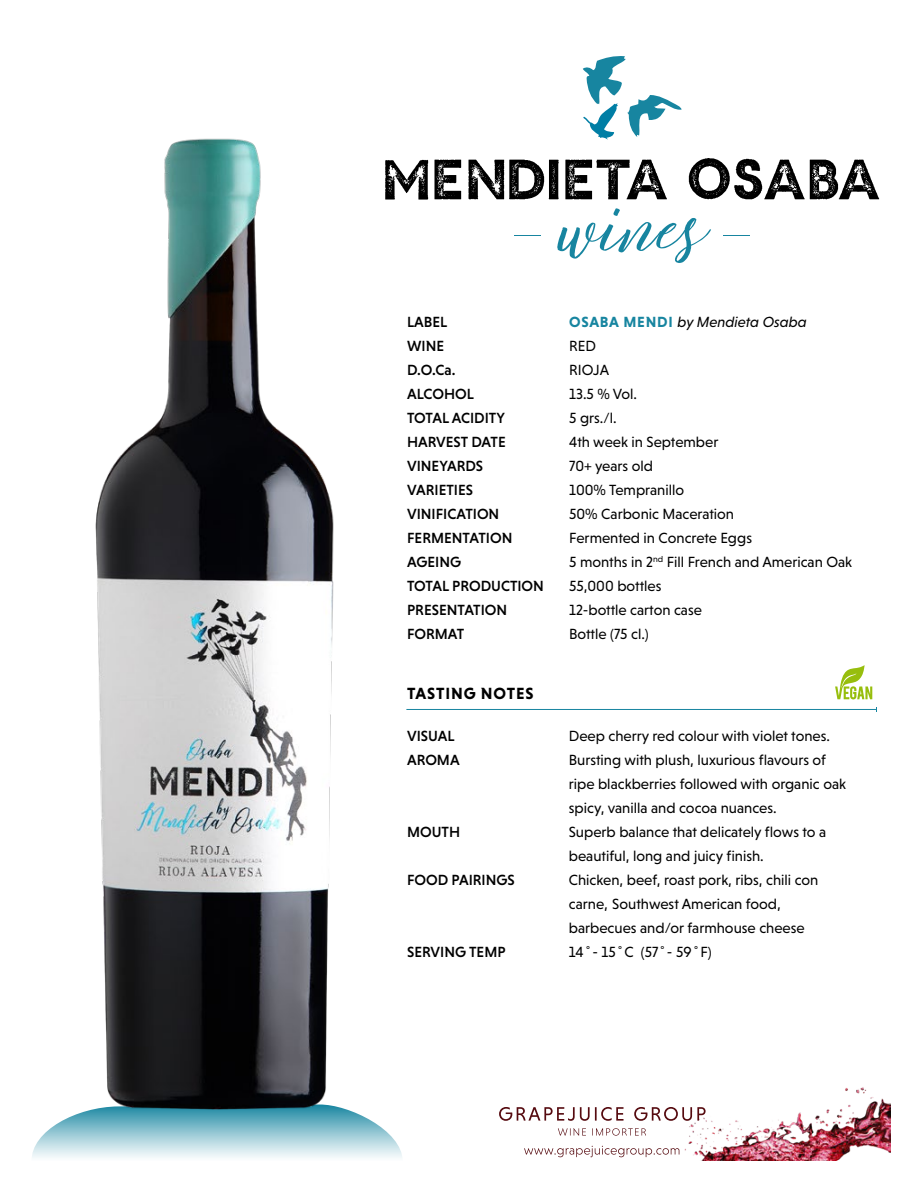
<style>
.page{position:relative;width:918px;height:1188px;background:#fff}
.page>*{position:absolute;margin:0;border:0;box-sizing:border-box;transform-origin:0 0}
.t1{font:700 16.5px "Niveau Grotesk";letter-spacing:.05em;color:#000}
.t2{font:15px/24px "Niveau Grotesk";color:#000}
.t3{font:500 15px/24px "Niveau Grotesk";color:#000}
.s1{font-weight:700;color:#1785a0}
.s2{font-style:italic}
</style>
<div class="page">
<img style="left:679px;top:1087px;width:212px;height:74px">
<svg style="left:524px;top:1146px;width:155px;height:11px"></svg>
<svg style="left:558px;top:1128px;width:88px;height:8px"></svg>
<svg style="left:499px;top:1107px;width:207px;height:14px"></svg>
<svg style="left:32px;top:1120px;width:370px;height:38px"></svg>
<img style="left:63px;top:138px;width:308px;height:1007px">
<svg style="left:557px;top:208px;width:154px;height:55px"></svg>
<svg style="left:514px;top:235px;width:27px;height:1px"></svg>
<svg style="left:723px;top:235px;width:27px;height:1px"></svg>
<svg style="left:583px;top:56px;width:99px;height:84px"></svg>
<svg style="left:385px;top:160px;width:44px;height:40px"></svg>
<svg style="left:468px;top:159px;width:91px;height:41px"></svg>
<svg style="left:435px;top:159px;width:26px;height:40px"></svg>
<svg style="left:565px;top:159px;width:102px;height:40px"></svg>
<svg style="left:689px;top:158px;width:190px;height:42px"></svg>
<hr style="left:406px;top:709px;width:470px;height:1px;background:#1785a0">
<svg style="left:835px;top:665px;width:37px;height:34px"></svg>
<p class="t3" style="left:407px;top:310px;width:138px">LABEL<br>WINE<br>D.O.Ca.<br>ALCOHOL<br>TOTAL ACIDITY<br>HARVEST DATE<br>VINEYARDS<br>VARIETIES<br>VINIFICATION<br>FERMENTATION<br>AGEING<br>TOTAL PRODUCTION<br>PRESENTATION<br>FORMAT</p>
<p class="t2" style="left:569px;top:310px;width:285px"><span class="s1">OSABA MENDI</span> <span class="s2">by Mendieta Osaba<br></span>RED<br>RIOJA<br>13.5 % Vol.<br>5 grs./l.<br>4th week in September<br>70+ years old<br>100% Tempranillo<br>50% Carbonic Maceration<br>Fermented in Concrete Eggs<br>5 months in 2<sup>nd</sup> Fill French and American Oak<br>55,000 bottles<br>12-bottle carton case<br>Bottle (75 cl.)</p>
<p class="t1" style="left:407px;top:684px;width:128px">TASTING NOTES</p>
<p class="t3" style="left:407px;top:724px;width:49px">VISUAL</p>
<p class="t2" style="left:569px;top:724px;width:263px">Deep cherry red colour with violet tones.</p>
<p class="t3" style="left:407px;top:748px;width:54px">AROMA</p>
<p class="t2" style="left:569px;top:748px;width:279px">Bursting with plush, luxurious flavours of ripe blackberries followed with organic oak spicy, vanilla and cocoa nuances.</p>
<p class="t3" style="left:407px;top:820px;width:55px">MOUTH</p>
<p class="t2" style="left:569px;top:820px;width:259px">Superb balance that delicately flows to a beautiful, long and juicy finish.</p>
<p class="t3" style="left:407px;top:868px;width:109px">FOOD PAIRINGS</p>
<p class="t2" style="left:569px;top:868px;width:251px">Chicken, beef, roast pork, ribs, chili con carne, Southwest American food, barbecues and/or farmhouse cheese</p>
<p class="t3" style="left:407px;top:940px;width:100px">SERVING TEMP</p>
<p class="t2" style="left:569px;top:940px;width:144px">14˚- 15˚C (57˚- 59˚F)</p>
</div>
